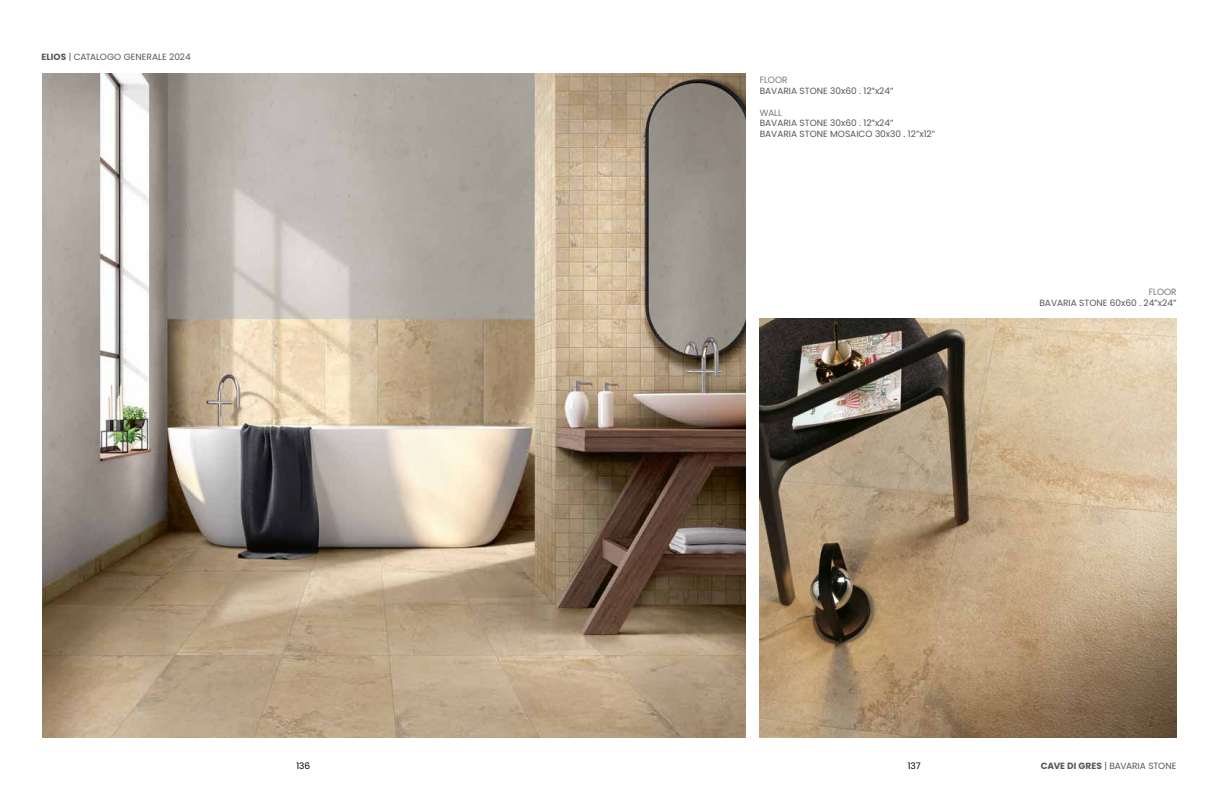
<style>
.page{position:relative;width:1219px;height:794px;background:#fff}
.page>*{position:absolute;margin:0;border:0;box-sizing:border-box;transform-origin:0 0}
.t1{font:9px/10.8px "Poppins";color:#575756}
.t2{font:300 9px "Poppins";color:#575756}
.t3{font:9px "Poppins";color:#000}
.s1{font-weight:700}
</style>
<div class="page">
<img style="left:43px;top:74px;width:703px;height:663px">
<img style="left:760px;top:318px;width:416px;height:419px">
<p class="t1" style="left:41px;top:51px;width:151px"><span class="s1">ELIOS</span> | CATALOGO GENERALE 2024</p>
<p class="t2" style="left:760px;top:75px;width:29px">FLOOR</p>
<p class="t1" style="left:760px;top:85px;width:135px">BAVARIA STONE 30x60 . 12”x24”</p>
<p class="t2" style="left:760px;top:107px;width:24px">WALL</p>
<p class="t1" style="left:760px;top:118px;width:177px">BAVARIA STONE 30x60 . 12”x24”<br>BAVARIA STONE MOSAICO 30x30 . 12”x12”</p>
<p class="t2" style="left:1149px;top:287px;width:29px">FLOOR</p>
<p class="t1" style="left:1039px;top:297px;width:139px">BAVARIA STONE 60x60 . 24”x24”</p>
<p class="t3" style="left:296px;top:761px;width:15px">136</p>
<p class="t3" style="left:908px;top:761px;width:15px">137</p>
<p class="t1" style="left:1041px;top:761px;width:137px"><span class="s1">CAVE DI GRES</span> | BAVARIA STONE</p>
</div>
